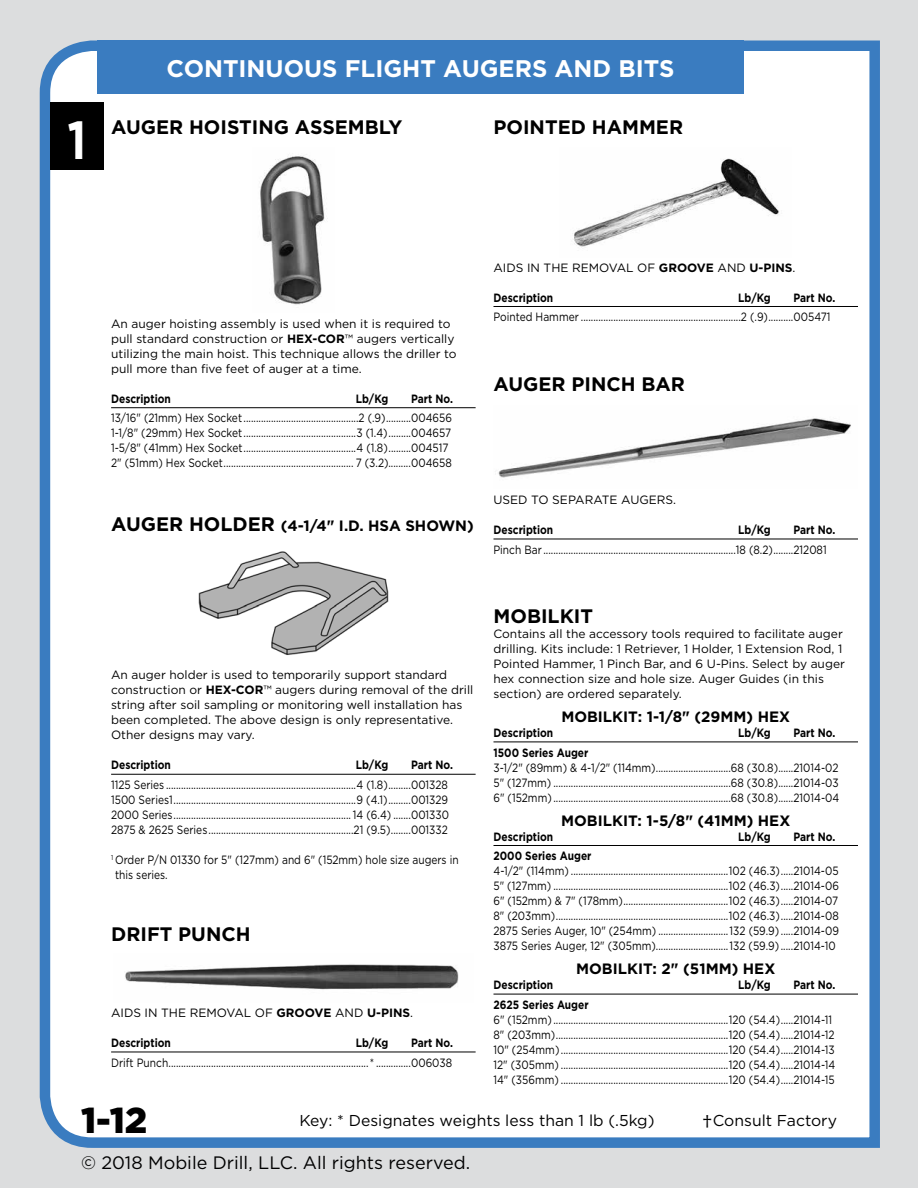
<style>
.page{position:relative;width:918px;height:1188px;background:#dcddde}
.page>*{position:absolute;margin:0;border:0;box-sizing:border-box;transform-origin:0 0}
.t1{font:700 53.55px "Gotham";color:#fff;scale:.84 1}
.t2{font:900 36px "Gotham";color:#000}
.t3{font:27px "Gotham";color:#000}
.t4{font:700 24px "Gotham";color:#fff}
.t5{font:700 19.5px "Gotham";color:#000}
.t6{font:18px "Gotham";color:#000}
.t7{font:15.75px "Gotham";color:#000}
.t8{font:700 15px "Gotham";color:#000}
.t9{font:12px/15px "Gotham";color:#000;scale:.85 1}
.t10{font:12px/15px "Gotham";color:#000}
.t11{font:700 12px "Gotham";color:#000;scale:.85 1}
.s1{font-weight:700}
.s2{font-size:19.5px}
</style>
<div class="page">
<div style="left:39px;top:40px;width:841px;height:1108px;background:#fff"></div>
<div style="left:97px;top:40px;width:647px;height:54px;background:#3a7cc0"></div>
<div style="left:50px;top:102px;width:54px;height:68px;background:#000"></div>
<hr style="left:111px;top:407px;width:365px;height:1px;background:#000">
<img style="left:253px;top:147px;width:81px;height:165px">
<hr style="left:111px;top:774px;width:365px;height:1px;background:#000">
<img style="left:190px;top:545px;width:206px;height:117px">
<hr style="left:111px;top:1052px;width:365px;height:1px;background:#000">
<img style="left:113px;top:954px;width:361px;height:49px">
<hr style="left:494px;top:306px;width:364px;height:1px;background:#000">
<img style="left:560px;top:147px;width:232px;height:110px">
<hr style="left:494px;top:539px;width:364px;height:1px;background:#000">
<img style="left:494px;top:405px;width:364px;height:83px">
<hr style="left:494px;top:742px;width:364px;height:1px;background:#000">
<hr style="left:494px;top:845px;width:364px;height:1px;background:#000">
<hr style="left:494px;top:994px;width:364px;height:1px;background:#000">
<h1 class="t1" style="left:67px;top:105px;width:24px">1</h1>
<h3 class="t4" style="left:166px;top:52px;width:510px">CONTINUOUS FLIGHT AUGERS AND BITS</h3>
<h3 class="t5" style="left:111px;top:115px;width:293px">AUGER HOISTING ASSEMBLY</h3>
<h3 class="t5" style="left:494px;top:115px;width:191px">POINTED HAMMER</h3>
<p class="t10" style="left:111px;top:316px;width:347px">An auger hoisting assembly is used when it is required to pull standard construction or <span class="s1">HEX-COR</span>™ augers vertically utilizing the main hoist. This technique allows the driller to pull more than five feet of auger at a time.</p>
<p class="t11" style="left:111px;top:391px;width:72px">Description</p>
<p class="t11" style="left:356px;top:391px;width:40px">Lb/Kg</p>
<p class="t11" style="left:411px;top:391px;width:51px">Part No.</p>
<p class="t9" style="left:111px;top:410px;width:403px">13/16" (21mm) Hex Socket ..............................................2 (.9)..........004656<br>1-1/8" (29mm) Hex Socket .............................................3 (1.4).........004657<br>1-5/8" (41mm) Hex Socket.............................................4 (1.8).........004517<br>2" (51mm) Hex Socket.................................................... 7 (3.2).........004658</p>
<p class="t8" style="left:111px;top:516px;width:364px"><span class="s2">AUGER HOLDER</span> (4-1/4" I.D. HSA SHOWN)</p>
<p class="t10" style="left:494px;top:260px;width:304px">AIDS IN THE REMOVAL OF <span class="s1">GROOVE</span> AND <span class="s1">U-PINS</span>.</p>
<p class="t11" style="left:494px;top:289px;width:72px">Description</p>
<p class="t11" style="left:738px;top:289px;width:40px">Lb/Kg</p>
<p class="t11" style="left:794px;top:289px;width:51px">Part No.</p>
<p class="t9" style="left:494px;top:309px;width:398px">Pointed Hammer ................................................................2 (.9)..........005471</p>
<h3 class="t5" style="left:494px;top:371px;width:193px">AUGER PINCH BAR</h3>
<p class="t10" style="left:494px;top:492px;width:184px">USED TO SEPARATE AUGERS.</p>
<p class="t11" style="left:494px;top:522px;width:72px">Description</p>
<p class="t11" style="left:738px;top:522px;width:40px">Lb/Kg</p>
<p class="t11" style="left:794px;top:522px;width:51px">Part No.</p>
<p class="t9" style="left:494px;top:542px;width:394px">Pinch Bar .............................................................................18 (8.2)........212081</p>
<p class="t10" style="left:111px;top:667px;width:364px">An auger holder is used to temporarily support standard construction or <span class="s1">HEX-COR</span>™ augers during removal of the drill string after soil sampling or monitoring well installation has been completed. The above design is only representative.<br>Other designs may vary.</p>
<p class="t11" style="left:111px;top:757px;width:72px">Description</p>
<p class="t11" style="left:356px;top:757px;width:40px">Lb/Kg</p>
<p class="t11" style="left:411px;top:757px;width:51px">Part No.</p>
<p class="t9" style="left:111px;top:777px;width:399px;text-align:justify">1125 Series ............................................................................4 (1.8).........001328<br>1500 Series1.........................................................................9 (4.1).........001329<br>2000 Series....................................................................... 14 (6.4) .......001330<br>2875 &amp; 2625 Series..........................................................21 (9.5)........001332</p>
<p class="t9" style="left:115px;top:852px;width:406px;text-indent:-4px"><sup>1</sup> Order P/N 01330 for 5" (127mm) and 6" (152mm) hole size augers in this series.</p>
<h3 class="t5" style="left:111px;top:921px;width:141px">DRIFT PUNCH</h3>
<p class="t10" style="left:111px;top:1005px;width:304px">AIDS IN THE REMOVAL OF <span class="s1">GROOVE</span> AND <span class="s1">U-PINS</span>.</p>
<p class="t11" style="left:111px;top:1035px;width:72px">Description</p>
<p class="t11" style="left:356px;top:1035px;width:40px">Lb/Kg</p>
<p class="t11" style="left:411px;top:1035px;width:51px">Part No.</p>
<p class="t9" style="left:111px;top:1055px;width:403px">Drift Punch................................................................................ * ..............006038</p>
<h3 class="t5" style="left:494px;top:603px;width:101px">MOBILKIT</h3>
<p class="t10" style="left:494px;top:626px;width:353px">Contains all the accessory tools required to facilitate auger drilling. Kits include: 1 Retriever, 1 Holder, 1 Extension Rod, 1<br>Pointed Hammer, 1 Pinch Bar, and 6 U-Pins. Select by auger hex connection size and hole size. Auger Guides (in this section) are ordered separately.</p>
<p class="t8" style="left:561px;top:707px;width:230px">MOBILKIT: 1-1/8" (29MM) HEX</p>
<p class="t11" style="left:494px;top:725px;width:72px">Description</p>
<p class="t11" style="left:738px;top:725px;width:40px">Lb/Kg</p>
<p class="t11" style="left:794px;top:725px;width:51px">Part No.</p>
<p class="t11" style="left:494px;top:744px;width:113px">1500 Series Auger</p>
<p class="t9" style="left:494px;top:760px;width:408px;text-align:justify">3-1/2" (89mm) &amp; 4-1/2" (114mm)..............................68 (30.8)......21014-02<br>5" (127mm) .......................................................................68 (30.8)......21014-03<br>6" (152mm) .......................................................................68 (30.8)......21014-04</p>
<p class="t8" style="left:561px;top:810px;width:231px">MOBILKIT: 1-5/8" (41MM) HEX</p>
<p class="t11" style="left:494px;top:828px;width:72px">Description</p>
<p class="t11" style="left:738px;top:828px;width:40px">Lb/Kg</p>
<p class="t11" style="left:794px;top:828px;width:51px">Part No.</p>
<p class="t11" style="left:494px;top:848px;width:117px">2000 Series Auger</p>
<p class="t9" style="left:493px;top:863px;width:408px;text-align:justify">4-1/2" (114mm) ...............................................................102 (46.3).....21014-05<br>5" (127mm) ......................................................................102 (46.3).....21014-06<br>6" (152mm) &amp; 7" (178mm)..........................................102 (46.3).....21014-07<br>8" (203mm).....................................................................102 (46.3).....21014-08<br>2875 Series Auger, 10" (254mm) ............................132 (59.9) .....21014-09<br>3875 Series Auger, 12" (305mm).............................132 (59.9) .....21014-10</p>
<p class="t8" style="left:576px;top:959px;width:201px">MOBILKIT: 2" (51MM) HEX</p>
<p class="t11" style="left:494px;top:977px;width:72px">Description</p>
<p class="t11" style="left:738px;top:977px;width:40px">Lb/Kg</p>
<p class="t11" style="left:794px;top:977px;width:51px">Part No.</p>
<p class="t11" style="left:494px;top:997px;width:114px">2625 Series Auger</p>
<p class="t9" style="left:494px;top:1012px;width:404px">6" (152mm) ......................................................................120 (54.4).....21014-11<br>8" (203mm).....................................................................120 (54.4).....21014-12<br>10" (254mm) ...................................................................120 (54.4).....21014-13<br>12" (305mm) ...................................................................120 (54.4).....21014-14<br>14" (356mm) ...................................................................120 (54.4).....21014-15</p>
<h2 class="t2" style="left:81px;top:1096px;width:68px">1-12</h2>
<h3 class="t7" style="left:713px;top:1111px;width:126px">Consult Factory</h3>
<h3 class="t7" style="left:299px;top:1111px;width:357px">Key: * Designates weights less than 1 lb (.5kg)</h3>
<h3 class="t3" style="left:702px;top:1107px;width:13px">†</h3>
<h3 class="t6" style="left:81px;top:1151px;width:391px">© 2018 Mobile Drill, LLC. All rights reserved.</h3>
</div>
